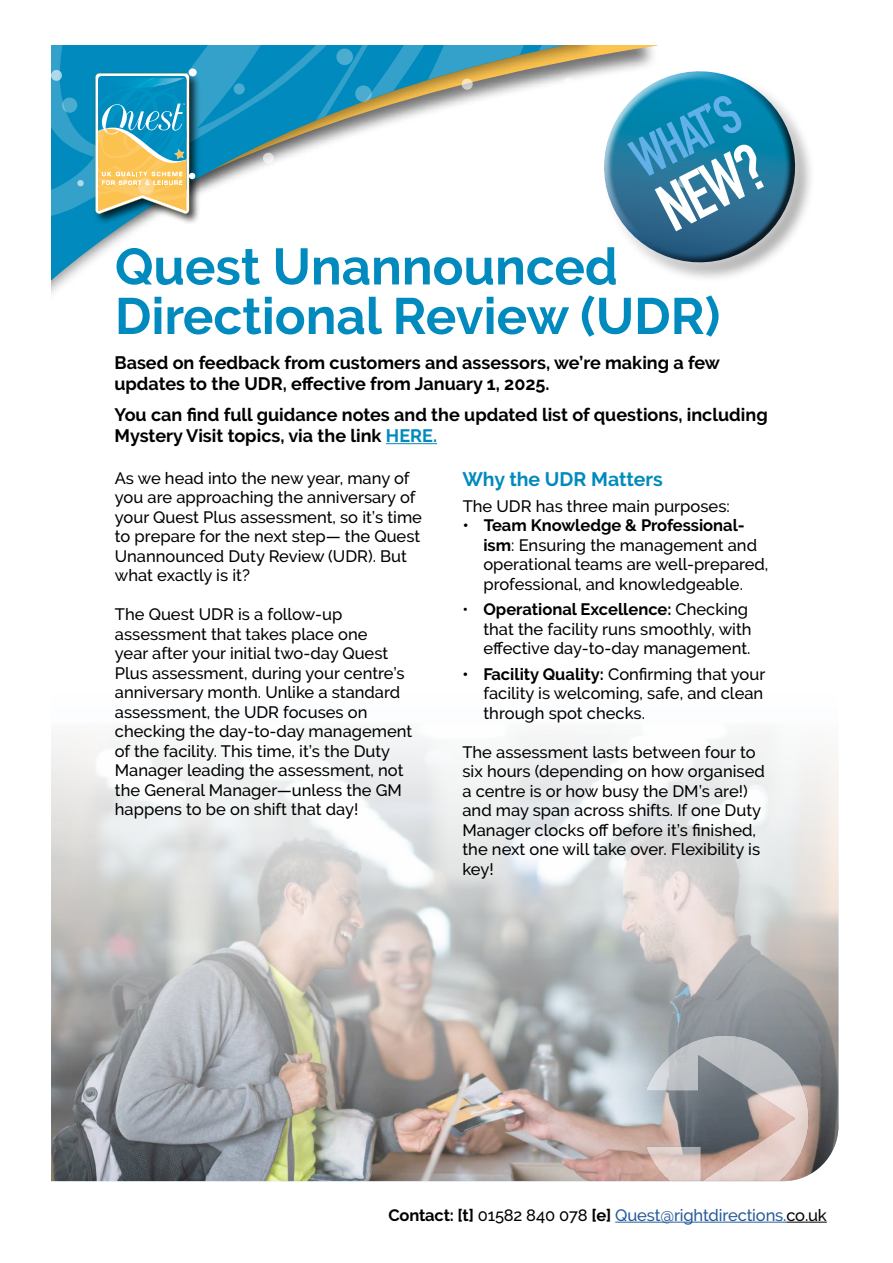
<style>
.page{position:relative;width:893px;height:1263px;background:#fff}
.page>*{position:absolute;margin:0;border:0;box-sizing:border-box;transform-origin:0 0}
.t1{font:700 66px "DIN Condensed";color:#fff}
.t2{font:700 54px "DIN Condensed";color:#61b1e8}
.t3{font:700 51px/49.5px "Raleway";color:#008abd}
.t4{font:700 19.5px "Raleway";color:#008abd}
.t5{font:700 18px/21px "Raleway";color:#000}
.t6{font:500 16.5px/19.5px "Raleway";color:#000}
.t7{font:500 16.5px "Raleway";letter-spacing:-.01em;color:#275b9b}
.t8{font:700 16.5px "Raleway";color:#000}
.s1{color:#008abd}
.s2{font-weight:700}
.s3{font-weight:700;color:#000}
.s4{color:#000}
</style>
<div class="page">
<img style="left:51px;top:735px;width:787px;height:446px">
<svg style="left:51px;top:45px;width:500px;height:249px"></svg>
<div style="left:93px;top:71px;width:108px;height:154px;background:#000;opacity:.75"></div>
<hr style="left:615px;top:1222px;width:171px;height:1px;background:#275b9b">
<hr style="left:786px;top:1222px;width:41px;height:1px;background:#000">
<hr style="left:386px;top:443px;width:51px;height:1px;background:#008abd">
<img style="left:619px;top:1013px;width:194px;height:168px">
<svg style="left:559px;top:45px;width:99px;height:37px;background:#c6b084"></svg>
<svg style="left:587px;top:61px;width:224px;height:217px"></svg>
<div style="left:473px;top:193px;width:9px;height:9px;background:#fff;border-radius:50%"></div>
<div style="left:189px;top:68px;width:8px;height:8px;background:#fff;border-radius:50%"></div>
<svg style="left:462px;top:79px;width:11px;height:11px"></svg>
<svg style="left:51px;top:70px;width:11px;height:11px"></svg>
<div style="left:678px;top:177px;width:11px;height:11px;background:#81acc2;border-radius:50%"></div>
<svg style="left:95px;top:73px;width:100px;height:141px;background:#83ad9d"></svg>
<div style="left:77px;top:180px;width:7px;height:6px;background:#add9e9;border-radius:50%"></div>
<div style="left:498px;top:143px;width:9px;height:9px;background:#fff;border-radius:50%"></div>
<svg style="left:62px;top:97px;width:15px;height:16px"></svg>
<div style="left:329px;top:160px;width:16px;height:16px;background:#fff;border-radius:50%"></div>
<div style="left:234px;top:83px;width:11px;height:11px;background:#4cacd0;border-radius:50%"></div>
<svg style="left:138px;top:178px;width:16px;height:17px"></svg>
<div style="left:336px;top:49px;width:17px;height:16px;background:#4cacd0;border-radius:50%"></div>
<svg style="left:263px;top:153px;width:11px;height:11px"></svg>
<div style="left:486px;top:103px;width:16px;height:15px;background:#fff;border-radius:50%"></div>
<svg style="left:355px;top:85px;width:17px;height:17px"></svg>
<div style="left:563px;top:77px;width:11px;height:11px;background:#fff;border-radius:50%"></div>
<h2 class="t2" style="left:619px;top:130px;width:116px;rotate:-27deg">WHAT’S</h2>
<h1 class="t1" style="left:643px;top:172px;width:112px;rotate:-27deg">NEW?</h1>
<h3 class="t3" style="left:115px;top:242px;width:607px">Quest Unannounced<br>Directional Review (UDR)</h3>
<p class="t5" style="left:114px;top:352px;width:607px">Based on feedback from customers and assessors, we’re making a few updates to the UDR, effective from January 1, 2025.</p>
<p class="t5" style="left:114px;top:405px;width:655px">You can find full guidance notes and the updated list of questions, including<br>Mystery Visit topics, via the link <span class="s1">HERE.</span></p>
<p class="t6" style="left:115px;top:468px;width:309px">As we head into the new year, many of you are approaching the anniversary of your Quest Plus assessment, so it’s time to prepare for the next step— the Quest Unannounced Duty Review (UDR). But what exactly is it?</p>
<p class="t6" style="left:115px;top:604px;width:299px">The Quest UDR is a follow-up assessment that takes place one<br>year after your initial two-day Quest Plus assessment, during your centre’s anniversary month. Unlike a standard assessment, the UDR focuses on checking the day-to-day management of the facility. This time, it’s the Duty Manager leading the assessment, not the General Manager—unless the GM happens to be on shift that day!</p>
<p class="t4" style="left:462px;top:468px;width:202px">Why the UDR Matters</p>
<p class="t6" style="left:463px;top:496px;width:269px">The UDR has three main purposes:</p>
<p class="t8" style="left:463px;top:516px;width:284px">• Team Knowledge &amp; Professional-</p>
<p class="t6" style="left:483px;top:535px;width:286px"><span class="s2">ism</span>: Ensuring the management and operational teams are well-prepared, professional, and knowledgeable.</p>
<p class="t6" style="left:483px;top:600px;width:270px;text-indent:-21px">• <span class="s2">Operational Excellence:</span> Checking that the facility runs smoothly, with effective day-to-day management.</p>
<p class="t6" style="left:483px;top:664px;width:283px;text-indent:-21px"><span class="s2">• Facility Quality:</span> Confirming that your facility is welcoming, safe, and clean through spot checks.</p>
<p class="t6" style="left:462px;top:742px;width:304px">The assessment lasts between four to six hours (depending on how organised a centre is or how busy the DM’s are!) and may span across shifts. If one Duty Manager clocks off before it’s finished, the next one will take over. Flexibility is key!</p>
<p class="t7" style="left:388px;top:1205px;width:440px"><span class="s3">Contact: [t]</span> <span class="s4">01582 840 078</span> <span class="s3">[e]</span> Quest@rightdirections.<span class="s4">co.uk</span></p>
</div>
